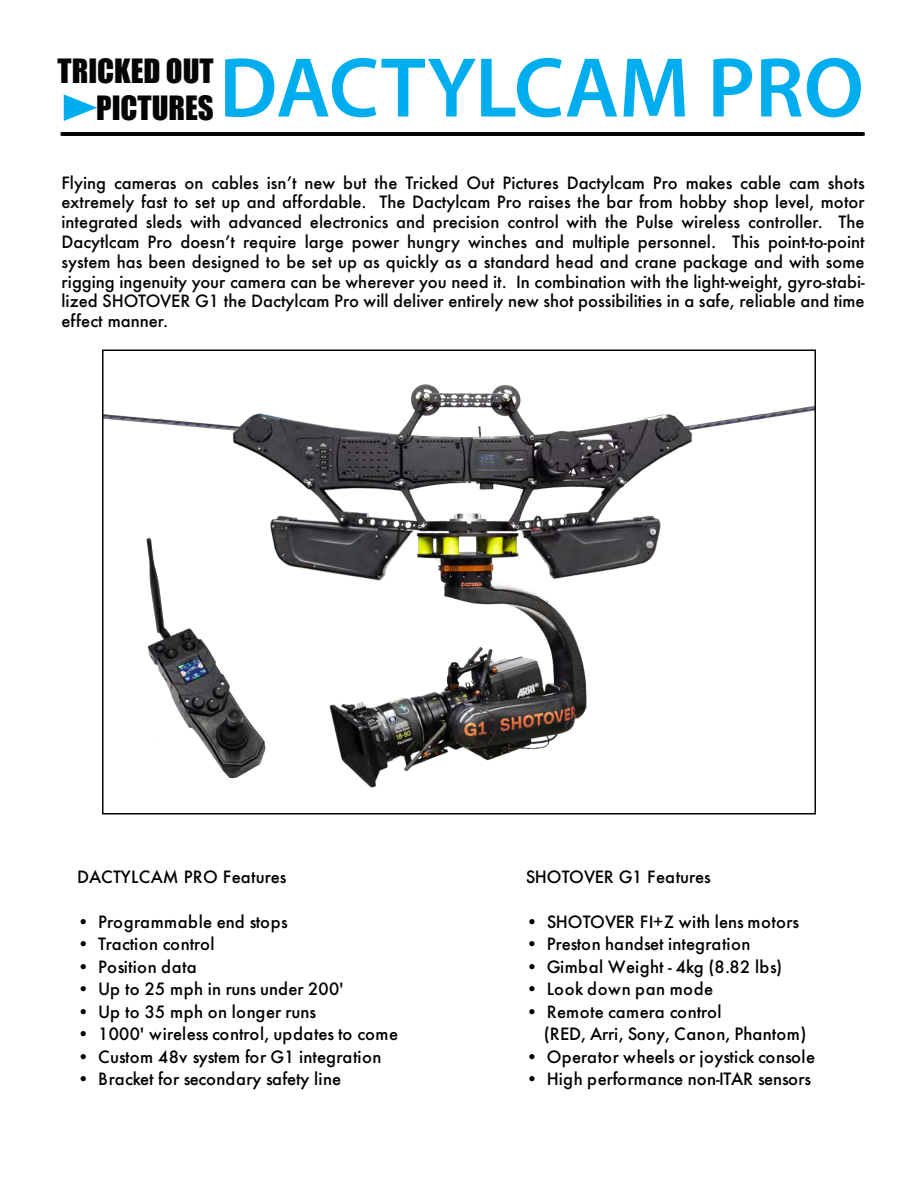
<style>
.page{position:relative;width:918px;height:1188px;background:#fff}
.page>*{position:absolute;margin:0;border:0;box-sizing:border-box;transform-origin:0 0}
.t1{font:600 85.5px "Myriad Pro";color:#00aeef}
.t2{font:30.75px/36.9px "Impact";color:#050504;text-align:right}
.t3{font:500 16.5px/19.8px "Futura";color:#040503;text-align:justify}
.t4{font:500 16.5px "Futura";color:#000}
.t5{font:500 16.5px "Futura";letter-spacing:.025em;color:#000}
.t6{font:500 16.5px "Futura";letter-spacing:.035em;color:#000}
</style>
<div class="page">
<div style="left:60px;top:132px;width:805px;height:4px;border:3px solid #040503"></div>
<svg style="left:64px;top:94px;width:33px;height:27px"></svg>
<img style="left:105px;top:384px;width:708px;height:403px">
<img style="left:138px;top:533px;width:132px;height:252px">
<div style="left:102px;top:350px;width:714px;height:464px;border:2px solid #040503"></div>
<h2 class="t2" style="left:58px;top:52px;width:158px">TRICKED OUT<br>PICTURES</h2>
<h1 class="t1" style="left:219px;top:33px;width:646px">DACTYLCAM PRO</h1>
<p class="t3" style="left:62px;top:172px;width:805px">Flying cameras on cables isnʼt new but the Tricked Out Pictures Dactylcam Pro makes cable cam shots extremely fast to set up and affordable. The Dactylcam Pro raises the bar from hobby shop level, motor integrated sleds with advanced electronics and precision control with the Pulse wireless controller. The Dacytlcam Pro doesnʼt require large power hungry winches and multiple personnel. This point-to-point system has been designed to be set up as quickly as a standard head and crane package and with some rigging ingenuity your camera can be wherever you need it. In combination with the light-weight, gyro-stabi&shy;lized SHOTOVER G1 the Dactylcam Pro will deliver entirely new shot possibilities in a safe, reliable and time effect manner.</p>
<p class="t4" style="left:77px;top:865px;width:211px">DACTYLCAM PRO Features</p>
<p class="t4" style="left:526px;top:865px;width:187px">SHOTOVER G1 Features</p>
<p class="t5" style="left:77px;top:910px;width:212px">• Programmable end stops</p>
<p class="t4" style="left:526px;top:910px;width:275px">• SHOTOVER FI+Z with lens motors</p>
<p class="t4" style="left:77px;top:933px;width:139px">• Traction control</p>
<p class="t4" style="left:526px;top:933px;width:226px">• Preston handset integration</p>
<p class="t5" style="left:77px;top:955px;width:121px">• Position data</p>
<p class="t5" style="left:526px;top:955px;width:258px">• Gimbal Weight - 4kg (8.82 lbs)</p>
<p class="t4" style="left:77px;top:978px;width:268px">• Up to 25 mph in runs under 200'</p>
<p class="t6" style="left:526px;top:978px;width:189px">• Look down pan mode</p>
<p class="t4" style="left:77px;top:1000px;width:241px">• Up to 35 mph on longer runs</p>
<p class="t4" style="left:526px;top:1000px;width:198px">• Remote camera control</p>
<p class="t4" style="left:77px;top:1023px;width:322px">• 1000' wireless control, updates to come</p>
<p class="t4" style="left:544px;top:1023px;width:264px">(RED, Arri, Sony, Canon, Phantom)</p>
<p class="t4" style="left:77px;top:1045px;width:306px">• Custom 48v system for G1 integration</p>
<p class="t4" style="left:526px;top:1045px;width:291px">• Operator wheels or joystick console</p>
<p class="t4" style="left:77px;top:1068px;width:265px">• Bracket for secondary safety line</p>
<p class="t4" style="left:526px;top:1068px;width:287px">• High performance non-ITAR sensors</p>
</div>
